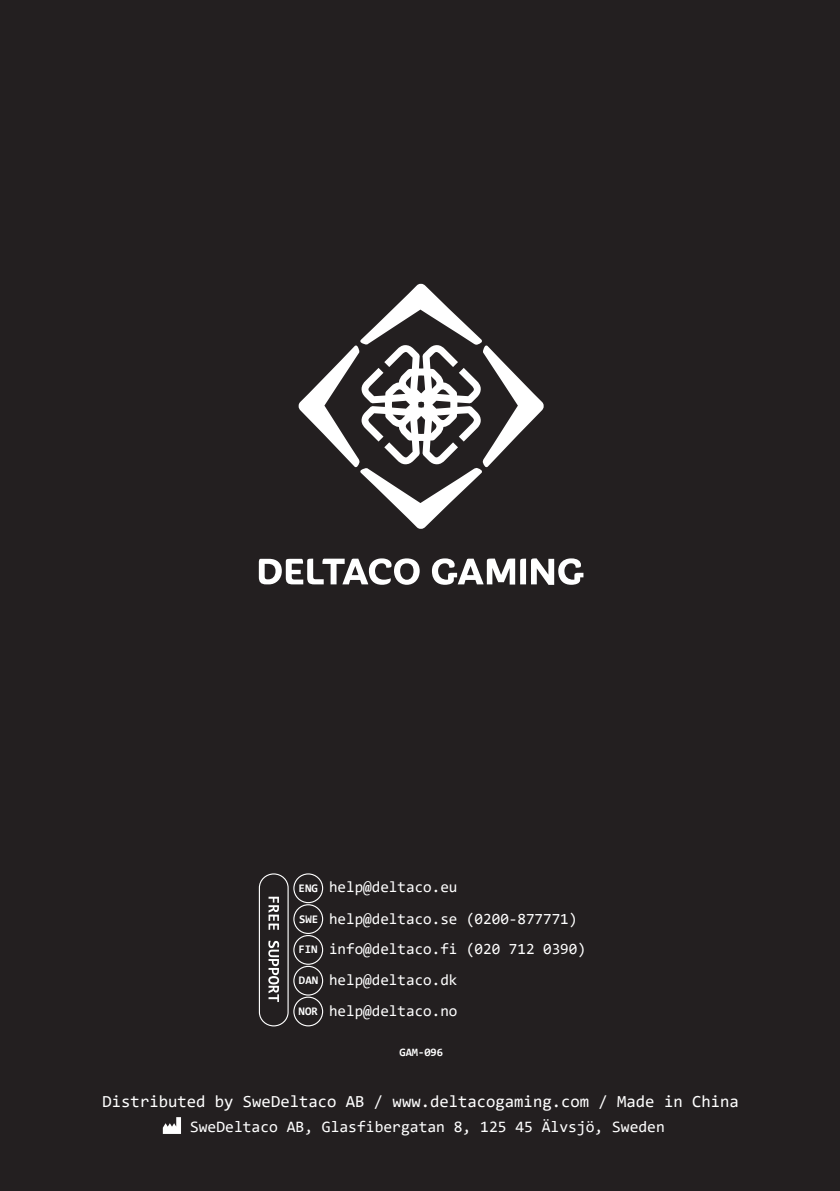
<style>
.page{position:relative;width:840px;height:1191px;background:#fff}
.page>*{position:absolute;margin:0;border:0;box-sizing:border-box;transform-origin:0 0}
.t1{font:17px "Consolas";color:#fff}
.t2{font:16px "Consolas";color:#fff}
.t3{font:15.6px/30.8px "Consolas";color:#fff}
.t4{font:700 11.6px "Consolas";color:#fff}
.t5{font:700 11.4px "Consolas";color:#fff}
</style>
<div class="page">
<div style="left:0;top:0;width:839px;height:1191px;background:#231f20"></div>
<svg style="left:259px;top:558px;width:160px;height:27px"></svg>
<svg style="left:431px;top:558px;width:152px;height:27px"></svg>
<svg style="left:298px;top:284px;width:245px;height:245px"></svg>
<svg style="left:163px;top:1117px;width:18px;height:17px"></svg>
<div style="left:293px;top:904px;width:30px;height:30px;border:1px solid #fff;border-radius:50%"></div>
<div style="left:293px;top:935px;width:30px;height:29px;border:1px solid #fff;border-radius:50%"></div>
<div style="left:293px;top:873px;width:30px;height:30px;border:1px solid #fff;border-radius:50%"></div>
<div style="left:293px;top:965px;width:30px;height:30px;border:1px solid #fff;border-radius:50%"></div>
<div style="left:293px;top:996px;width:30px;height:30px;border:1px solid #fff;border-radius:50%"></div>
<svg style="left:258px;top:873px;width:31px;height:154px"></svg>
<p class="t4" style="left:298px;top:880px;width:21px">ENG</p>
<p class="t4" style="left:299px;top:911px;width:21px">SWE</p>
<p class="t4" style="left:298px;top:942px;width:21px">FIN</p>
<p class="t4" style="left:299px;top:973px;width:21px">DAN</p>
<p class="t4" style="left:298px;top:1003px;width:21px">NOR</p>
<p class="t3" style="left:329px;top:871px;width:130px">help@deltaco.eu</p>
<p class="t3" style="left:329px;top:902px;width:250px">help@deltaco.se (0200-877771)</p>
<p class="t3" style="left:329px;top:933px;width:258px">info@deltaco.fi (020 712 0390) help@deltaco.dk help@deltaco.no</p>
<p class="t5" style="left:399px;top:1044px;width:45px">GAM-096</p>
<p class="t1" style="left:102px;top:1090px;width:637px">Distributed by SweDeltaco AB / www.deltacogaming.com / Made in China</p>
<p class="t2" style="left:190px;top:1115px;width:476px">SweDeltaco AB, Glasfibergatan 8, 125 45 Älvsjö, Sweden</p>
</div>
